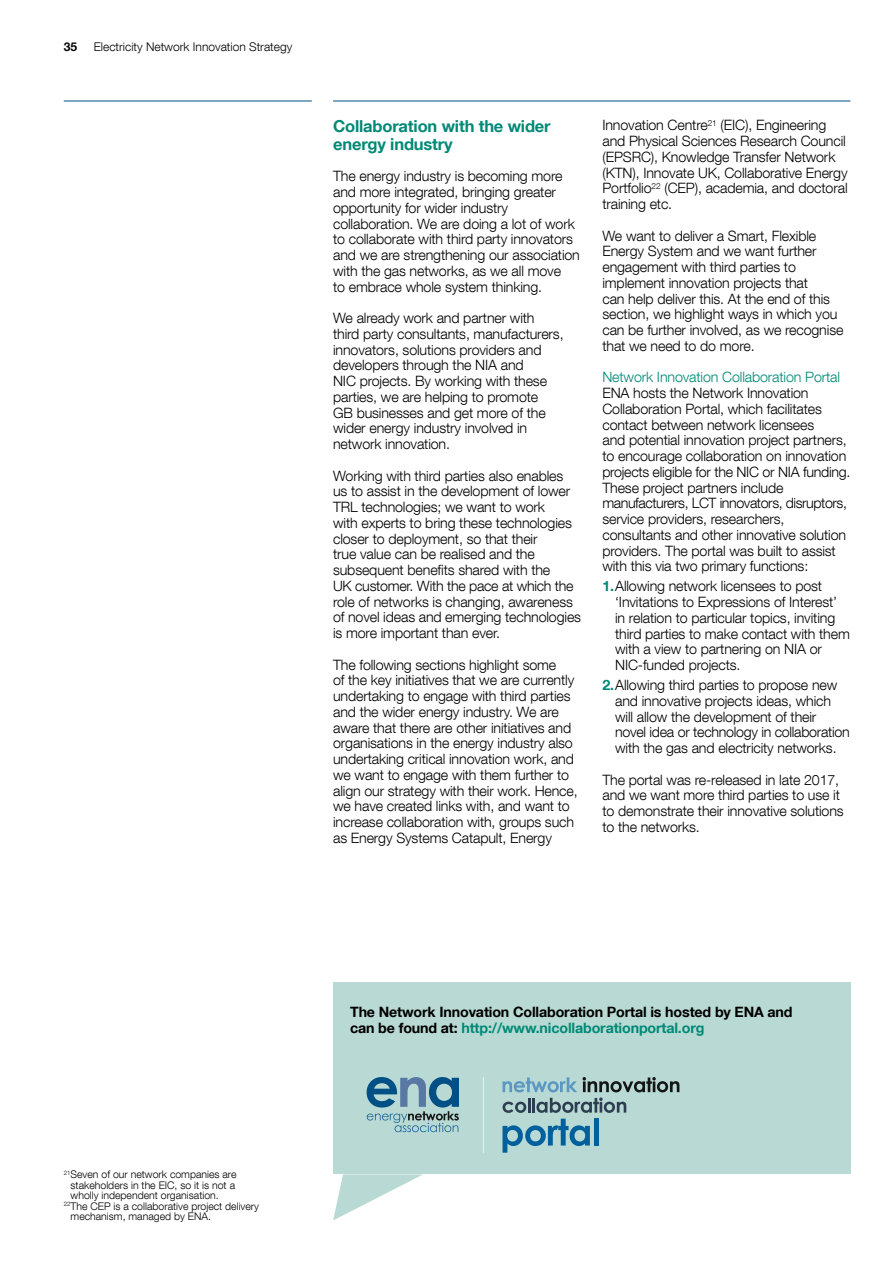
<style>
.page{position:relative;width:893px;height:1263px;background:#fff}
.page>*{position:absolute;margin:0;border:0;box-sizing:border-box;transform-origin:0 0}
.t1{font:700 16.5px/18px "Helvetica Neue LT Com";letter-spacing:-.01em;color:#008976}
.t2{font:300 14.25px/15.8px "Helvetica Neue LT Com";letter-spacing:-.01em;color:#000}
.t3{font:700 14.25px/15.8px "Helvetica Neue LT Com";letter-spacing:-.01em;color:#000}
.t4{font:300 14.25px "Helvetica Neue LT Com";letter-spacing:-.01em;color:#008976}
.t5{font:300 12px "Helvetica Neue LT Com";color:#000}
.t6{font:700 12px "Helvetica Neue LT Com";color:#000}
.t7{font:300 10.5px "Helvetica Neue LT Com";color:#000}
.s1{font-weight:700;color:#008976}
.s2{color:#008976}
</style>
<div class="page">
<hr style="left:64px;top:101px;width:248px;height:1px;background:#004f86">
<hr style="left:333px;top:101px;width:517px;height:1px;background:#004f86">
<svg style="left:333px;top:1174px;width:90px;height:46px"></svg>
<div style="left:333px;top:982px;width:517px;height:192px;background:#b9dad4"></div>
<svg style="left:367px;top:1077px;width:92px;height:55px"></svg>
<hr style="left:483px;top:1077px;width:1px;height:76px;background:#eee">
<svg style="left:503px;top:1119px;width:87px;height:34px"></svg>
<hr style="left:594px;top:1118px;width:4px;height:27px;background:#00609c">
<svg style="left:503px;top:1077px;width:176px;height:36px"></svg>
<p class="t6" style="left:64px;top:39px;width:15px">35</p>
<p class="t5" style="left:94px;top:39px;width:200px">Electricity Network Innovation Strategy</p>
<p class="t1" style="left:333px;top:117px;width:219px">Collaboration with the wider energy industry</p>
<p class="t2" style="left:333px;top:168px;width:248px">The energy industry is becoming more and more integrated, bringing greater opportunity for wider industry collaboration. We are doing a lot of work to collaborate with third party innovators and we are strengthening our association with the gas networks, as we all move<br>to embrace whole system thinking.</p>
<p class="t2" style="left:333px;top:310px;width:232px">We already work and partner with third party consultants, manufacturers, innovators, solutions providers and developers through the NIA and<br>NIC projects. By working with these parties, we are helping to promote<br>GB businesses and get more of the wider energy industry involved in network innovation.</p>
<p class="t2" style="left:333px;top:467px;width:250px">Working with third parties also enables us to assist in the development of lower TRL technologies; we want to work<br>with experts to bring these technologies closer to deployment, so that their<br>true value can be realised and the subsequent benefits shared with the<br>UK customer. With the pace at which the role of networks is changing, awareness of novel ideas and emerging technologies is more important than ever.</p>
<p class="t2" style="left:333px;top:656px;width:246px">The following sections highlight some<br>of the key initiatives that we are currently undertaking to engage with third parties and the wider energy industry. We are aware that there are other initiatives and organisations in the energy industry also undertaking critical innovation work, and we want to engage with them further to align our strategy with their work. Hence, we have created links with, and want to increase collaboration with, groups such as Energy Systems Catapult, Energy</p>
<p class="t2" style="left:602px;top:117px;width:247px">Innovation Centre<sup>21</sup> (EIC), Engineering and Physical Sciences Research Council (EPSRC), Knowledge Transfer Network (KTN), Innovate UK, Collaborative Energy Portfolio<sup>22</sup> (CEP), academia, and doctoral training etc.</p>
<p class="t2" style="left:602px;top:227px;width:243px">We want to deliver a Smart, Flexible Energy System and we want further engagement with third parties to implement innovation projects that<br>can help deliver this. At the end of this section, we highlight ways in which you can be further involved, as we recognise that we need to do more.</p>
<p class="t4" style="left:602px;top:368px;width:239px">Network Innovation Collaboration Portal</p>
<p class="t2" style="left:602px;top:385px;width:249px">ENA hosts the Network Innovation Collaboration Portal, which facilitates contact between network licensees<br>and potential innovation project partners, to encourage collaboration on innovation projects eligible for the NIC or NIA funding.<br>These project partners include manufacturers, LCT innovators, disruptors, service providers, researchers, consultants and other innovative solution providers. The portal was built to assist with this via two primary functions:</p>
<p class="t2" style="left:615px;top:578px;width:236px;text-indent:-13px"><span class="s1">1.</span>Allowing network licensees to post ‘Invitations to Expressions of Interest’ in relation to particular topics, inviting third parties to make contact with them with a view to partnering on NIA or NIC-funded projects.</p>
<p class="t2" style="left:615px;top:677px;width:236px;text-indent:-13px"><span class="s1">2.</span>Allowing third parties to propose new and innovative projects ideas, which will allow the development of their novel idea or technology in collaboration with the gas and electricity networks.</p>
<p class="t2" style="left:602px;top:771px;width:243px">The portal was re-released in late 2017, and we want more third parties to use it to demonstrate their innovative solutions to the networks.</p>
<p class="t7" style="left:64px;top:1168px;width:174px"><sup>21</sup>Seven of our network companies are</p>
<p class="t7" style="left:71px;top:1179px;width:166px">stakeholders in the EIC, so it is not a</p>
<p class="t7" style="left:71px;top:1189px;width:150px">wholly independent organisation.</p>
<p class="t7" style="left:64px;top:1200px;width:197px"><sup>22</sup>The CEP is a collaborative project delivery</p>
<p class="t7" style="left:71px;top:1210px;width:142px">mechanism, managed by ENA.</p>
<p class="t3" style="left:350px;top:1003px;width:444px">The Network Innovation Collaboration Portal is hosted by ENA and can be found at: <span class="s2">http://www.nicollaborationportal.org</span></p>
</div>
